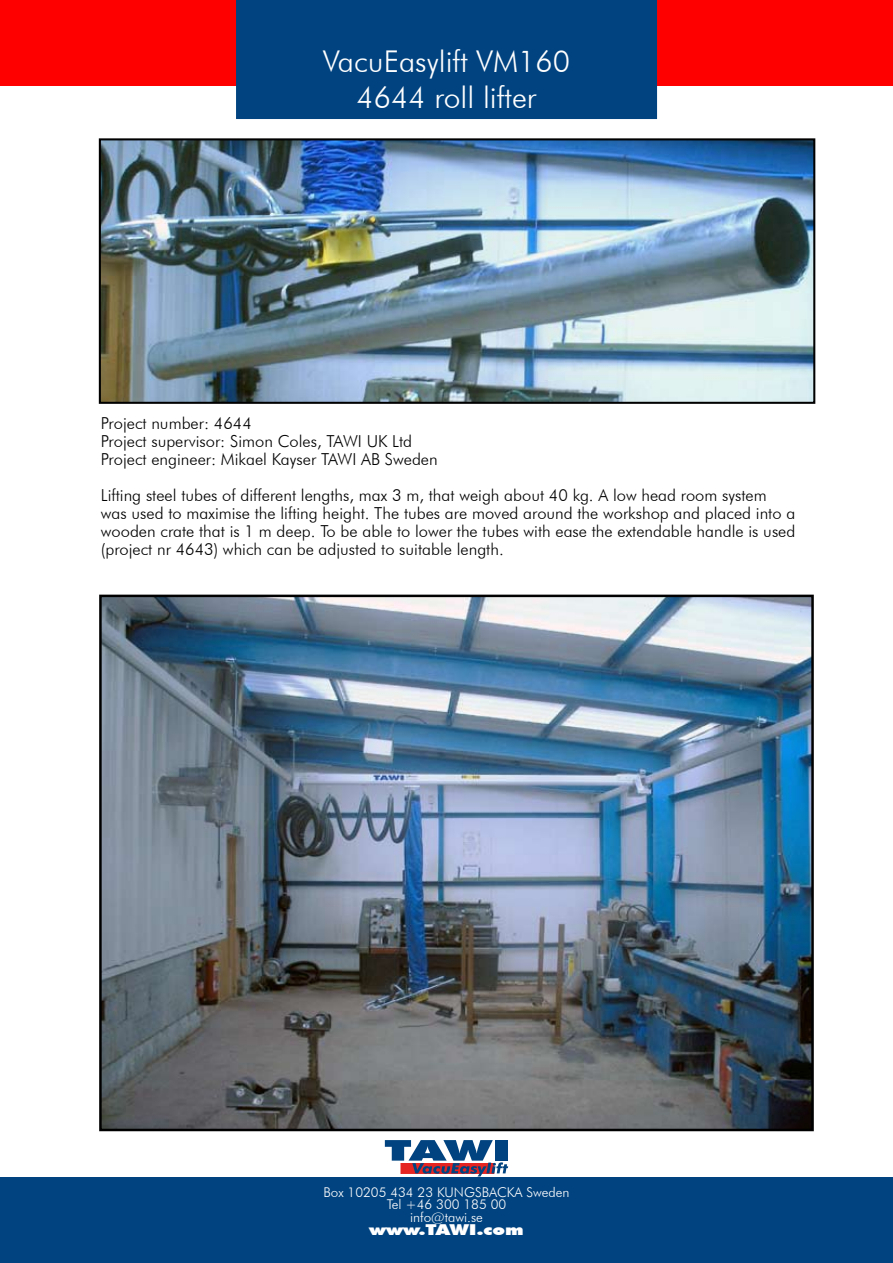
<style>
.page{position:relative;width:893px;height:1263px;background:#fff}
.page>*{position:absolute;margin:0;border:0;box-sizing:border-box;transform-origin:0 0}
.t1{font:300 30px/36px "Futura BT";color:#fff;text-align:center}
.t2{font:300 16.5px/18px "Futura BT";color:#000}
.t3{font:900 15px "Futura BT";color:#fff;scale:1.3 1}
.t4{font:300 13.5px/12.8px "Futura BT";color:#fff;text-align:center}
</style>
<div class="page">
<div style="left:0;top:0;width:893px;height:85px;background:#f00"></div>
<div style="left:237px;top:1px;width:419px;height:117px;background:#004380"></div>
<div style="left:236px;top:0;width:421px;height:119px;border:2px solid #004380"></div>
<div style="left:0;top:1178px;width:893px;height:85px;background:#004380"></div>
<svg style="left:385px;top:1140px;width:123px;height:36px"></svg>
<img style="left:103px;top:599px;width:707px;height:528px">
<div style="left:99px;top:595px;width:715px;height:536px;border:3px solid #000"></div>
<img style="left:102px;top:141px;width:710px;height:260px">
<div style="left:99px;top:138px;width:716px;height:266px;border:2px solid #000"></div>
<h1 class="t1" style="left:323px;top:43px;width:248px">VacuEasylift VM160<br>4644 roll lifter</h1>
<p class="t2" style="left:101px;top:414px;width:338px">Project number: 4644<br>Project supervisor: Simon Coles, TAWI UK Ltd<br>Project engineer: Mikael Kayser TAWI AB Sweden</p>
<p class="t2" style="left:101px;top:486px;width:696px">Lifting steel tubes of different lengths, max 3 m, that weigh about 40 kg. A low head room system was used to maximise the lifting height. The tubes are moved around the workshop and placed into a wooden crate that is 1 m deep. To be able to lower the tubes with ease the extendable handle is used (project nr 4643) which can be adjusted to suitable length.</p>
<p class="t4" style="left:323px;top:1185px;width:248px">Box 10205 434 23 KUNGSBACKA Sweden<br>Tel +46 300 185 00<br>info@tawi.se</p>
<p class="t3" style="left:369px;top:1220px;width:120px">www.TAWI.com</p>
</div>
